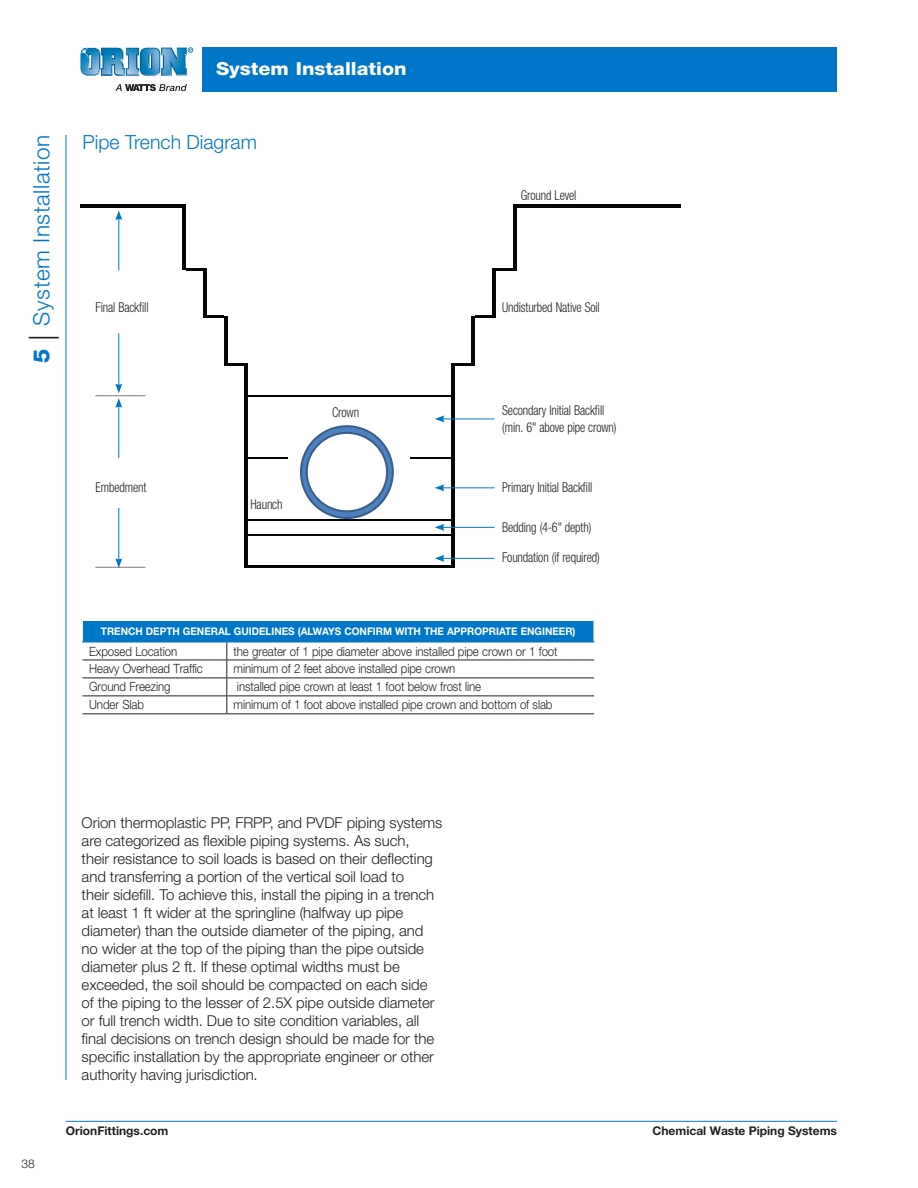
<style>
.page{position:relative;width:918px;height:1188px;background:#fff}
.page>*{position:absolute;margin:0;border:0;box-sizing:border-box;transform-origin:0 0}
.t1{font:300 22.5px "Helvetica Neue LT Std";letter-spacing:.025em;color:#0076c8}
.sub_head_1{font:300 19.5px "Helvetica Neue LT Std";color:#0076c8}
.t2{font:800 18px "Helvetica Neue LT Std";color:#fff;scale:1.1 1}
.body_copy{font:300 15px/18px "Helvetica Neue LT Std";letter-spacing:-.005em;color:#231f20}
.description{font:300 condensed 13.5px/17px "Helvetica Neue LT Std";letter-spacing:-.01em;color:#231f20;scale:.9 1}
.Table_Text{font:300 12.75px "Helvetica Neue LT Std";letter-spacing:-.01em;color:#231f20;scale:.9 1}
.t3{font:700 12px "Helvetica Neue LT Std";color:#231f20}
.t4{font:300 12px "Helvetica Neue LT Std";color:#231f20}
.Table_Head_1{font:700 10.5px "Helvetica Neue LT Std";color:#fff;scale:.95 1}
.s1{font-weight:800}
.s2{font-size:30px;color:#231f20}
</style>
<div class="page">
<hr style="left:66px;top:135px;width:1px;height:945px;background:#0076c8">
<hr style="left:66px;top:1121px;width:771px;height:1px;background:#0076c8">
<div style="left:202px;top:47px;width:635px;height:45px;background:#0076c8"></div>
<svg style="left:79px;top:47px;width:114px;height:29px;background:#60a5cc"></svg>
<svg style="left:115px;top:84px;width:72px;height:7px"></svg>
<div style="left:82px;top:621px;width:512px;height:21px;background:#0076c8"></div>
<hr style="left:82px;top:660px;width:145px;height:1px;background:#231f20">
<hr style="left:227px;top:660px;width:367px;height:1px;background:#231f20">
<hr style="left:82px;top:678px;width:145px;height:1px;background:#231f20">
<hr style="left:227px;top:678px;width:367px;height:1px;background:#231f20">
<hr style="left:82px;top:696px;width:145px;height:1px;background:#231f20">
<hr style="left:227px;top:696px;width:367px;height:1px;background:#231f20">
<svg style="left:226px;top:643px;width:1px;height:70px"></svg>
<svg style="left:82px;top:621px;width:1px;height:21px"></svg>
<hr style="left:82px;top:642px;width:145px;height:1px;background:#0076c8">
<hr style="left:227px;top:642px;width:367px;height:1px;background:#0076c8">
<hr style="left:82px;top:713px;width:145px;height:1px;background:#231f20">
<hr style="left:227px;top:713px;width:367px;height:1px;background:#231f20">
<hr style="left:81px;top:204px;width:105px;height:4px;background:#050504">
<hr style="left:516px;top:204px;width:164px;height:4px;background:#050504">
<hr style="left:183px;top:208px;width:3px;height:62px;background:#050504">
<svg style="left:186px;top:268px;width:18px;height:2px"></svg>
<hr style="left:513px;top:204px;width:3px;height:66px;background:#050504">
<svg style="left:495px;top:268px;width:18px;height:2px"></svg>
<hr style="left:204px;top:268px;width:3px;height:50px;background:#050504">
<svg style="left:207px;top:316px;width:17px;height:2px"></svg>
<hr style="left:492px;top:268px;width:3px;height:50px;background:#050504">
<svg style="left:475px;top:316px;width:17px;height:2px"></svg>
<hr style="left:224px;top:316px;width:3px;height:49px;background:#050504">
<svg style="left:227px;top:363px;width:18px;height:2px"></svg>
<hr style="left:472px;top:316px;width:3px;height:49px;background:#050504">
<svg style="left:454px;top:363px;width:18px;height:2px"></svg>
<hr style="left:248px;top:395px;width:203px;height:1px;background:#050504">
<hr style="left:248px;top:457px;width:40px;height:1px;background:#050504">
<hr style="left:411px;top:457px;width:40px;height:1px;background:#050504">
<hr style="left:248px;top:519px;width:203px;height:1px;background:#050504">
<hr style="left:248px;top:535px;width:203px;height:1px;background:#050504">
<hr style="left:245px;top:363px;width:3px;height:205px;background:#050504">
<hr style="left:451px;top:363px;width:3px;height:205px;background:#050504">
<hr style="left:248px;top:565px;width:203px;height:3px;background:#050504">
<svg style="left:301px;top:426px;width:92px;height:92px"></svg>
<div style="left:307px;top:433px;width:80px;height:78px;background:#fff;border-radius:50%"></div>
<div style="left:306px;top:432px;width:82px;height:80px;border:2px solid #375e8c;border-radius:50%"></div>
<div style="left:300px;top:425px;width:94px;height:94px;border:2px solid #375e8c;border-radius:50%"></div>
<hr style="left:442px;top:419px;width:53px;height:1px;background:#0076c8">
<svg style="left:435px;top:415px;width:9px;height:7px"></svg>
<hr style="left:118px;top:218px;width:1px;height:52px;background:#0076c8">
<svg style="left:115px;top:210px;width:7px;height:10px"></svg>
<hr style="left:118px;top:333px;width:1px;height:53px;background:#0076c8">
<hr style="left:118px;top:508px;width:1px;height:53px;background:#0076c8">
<svg style="left:115px;top:558px;width:7px;height:9px"></svg>
<hr style="left:118px;top:405px;width:1px;height:53px;background:#0076c8">
<svg style="left:115px;top:384px;width:7px;height:24px"></svg>
<hr style="left:442px;top:487px;width:53px;height:1px;background:#0076c8">
<svg style="left:435px;top:484px;width:9px;height:7px"></svg>
<hr style="left:442px;top:527px;width:53px;height:1px;background:#0076c8">
<svg style="left:435px;top:524px;width:9px;height:7px"></svg>
<hr style="left:442px;top:558px;width:53px;height:1px;background:#0076c8">
<svg style="left:435px;top:555px;width:9px;height:7px"></svg>
<hr style="left:95px;top:395px;width:50px;height:1px;background:#231f20">
<hr style="left:95px;top:567px;width:50px;height:1px;background:#231f20">
<h1 class="t1" style="left:28px;top:363px;width:230px;rotate:-90deg"><span class="s1">5</span> <span class="s2">|</span> System Installation</h1>
<p class="t2" style="left:216px;top:58px;width:175px">System Installation</p>
<p class="sub_head_1" style="left:82px;top:130px;width:176px">Pipe Trench Diagram</p>
<p class="description" style="left:521px;top:186px;width:63px">Ground Level</p>
<p class="description" style="left:96px;top:299px;width:60px">Final Backfill</p>
<p class="description" style="left:502px;top:299px;width:110px">Undisturbed Native Soil</p>
<p class="description" style="left:332px;top:404px;width:32px">Crown</p>
<p class="description" style="left:502px;top:402px;width:129px">Secondary Initial Backfill (min. 6" above pipe crown)</p>
<p class="description" style="left:96px;top:479px;width:58px">Embedment</p>
<p class="description" style="left:502px;top:479px;width:102px">Primary Initial Backfill</p>
<p class="description" style="left:250px;top:495px;width:37px">Haunch</p>
<p class="description" style="left:502px;top:518px;width:101px">Bedding (4-6" depth)</p>
<p class="description" style="left:502px;top:549px;width:110px">Foundation (if required)</p>
<p class="Table_Head_1" style="left:101px;top:625px;width:501px">TRENCH DEPTH GENERAL GUIDELINES (ALWAYS CONFIRM WITH THE APPROPRIATE ENGINEER)</p>
<p class="Table_Text" style="left:89px;top:643px;width:99px">Exposed Location</p>
<p class="Table_Text" style="left:234px;top:643px;width:362px">the greater of 1 pipe diameter above installed pipe crown or 1 foot</p>
<p class="Table_Text" style="left:89px;top:661px;width:128px">Heavy Overhead Traffic</p>
<p class="Table_Text" style="left:234px;top:661px;width:248px">minimum of 2 feet above installed pipe crown</p>
<p class="Table_Text" style="left:89px;top:679px;width:92px">Ground Freezing</p>
<p class="Table_Text" style="left:237px;top:679px;width:273px">installed pipe crown at least 1 foot below frost line</p>
<p class="Table_Text" style="left:89px;top:697px;width:62px">Under Slab</p>
<p class="Table_Text" style="left:234px;top:697px;width:356px">minimum of 1 foot above installed pipe crown and bottom of slab</p>
<p class="body_copy" style="left:82px;top:813px;width:362px">Orion thermoplastic PP, FRPP, and PVDF piping systems are categorized as flexible piping systems. As such,<br>their resistance to soil loads is based on their deflecting and transferring a portion of the vertical soil load to<br>their sidefill. To achieve this, install the piping in a trench at least 1 ft wider at the springline (halfway up pipe diameter) than the outside diameter of the piping, and no wider at the top of the piping than the pipe outside diameter plus 2 ft. If these optimal widths must be exceeded, the soil should be compacted on each side of the piping to the lesser of 2. 5X pipe outside diameter or full trench width. Due to site condition variables, all final decisions on trench design should be made for the specific installation by the appropriate engineer or other authority having jurisdiction.</p>
<p class="t4" style="left:22px;top:1156px;width:15px">38</p>
<p class="t3" style="left:66px;top:1123px;width:104px">OrionFittings.com</p>
<p class="t3" style="left:653px;top:1123px;width:186px">Chemical Waste Piping Systems</p>
</div>
